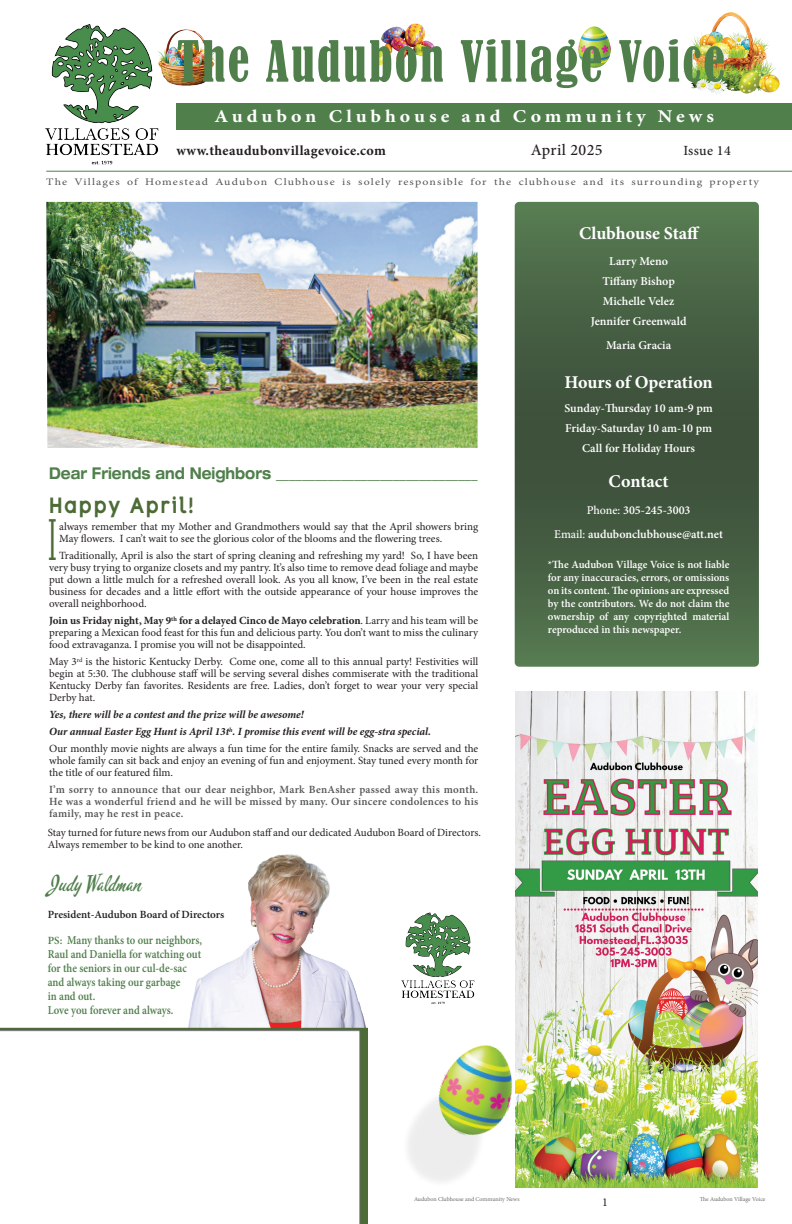
<style>
.page{position:relative;width:792px;height:1224px;background:#fff}
.page>*{position:absolute;margin:0;border:0;box-sizing:border-box;transform-origin:0 0}
.t1{font:300 51.2px "Adequate W01";color:#4c6b37;scale:.8 1}
.t2{font:22px "Mervale Script";color:#507f4c}
.t3{font:700 19.2px "Adequate W01";letter-spacing:.1em;color:#4c6b37;scale:.86 1}
.t4{font:700 18px "Minion Pro";letter-spacing:.195em;color:#fff;scale:1.1 1}
.t5{font:700 18px "Minion Pro";letter-spacing:-.005em;color:#fff}
.t6{font:700 18px "Minion Pro";letter-spacing:.015em;color:#fff}
.t7{font:700 expanded 16.2px "Helvetica Neue LT Std";color:#507f4c;scale:.8 1}
.t8{font:500 16px "Minion Pro";letter-spacing:.025em;color:#231f20}
.t9{font:700 14px "Minion Pro";letter-spacing:.03em;color:#231f20}
.t10{font:500 14px "Minion Pro";letter-spacing:.02em;color:#231f20}
.t11{font:600 12.1px/14px "Minion Pro";color:#507f4c;scale:.88 1}
.t12{font:600 12px "Minion Pro";color:#fff}
.t13{font:12px "Minion Pro";color:#231f20}
.t14{font:11px/12px "Minion Pro";letter-spacing:-.005em;color:#231f20;text-align:justify}
.t15{font:600 11px/13px "Minion Pro";color:#fff;text-align:justify}
.t16{font:600 11px/12px "Minion Pro";letter-spacing:.025em;color:#545555;text-align:justify}
.t17{font:italic 700 11px "Minion Pro";color:#231f20}
.t18{font:600 11px "Minion Pro";letter-spacing:-.005em;color:#231f20}
.t19{font:10px "Minion Pro";letter-spacing:.095em;color:#545555;scale:1.18 1}
.t20{font:6px "Minion Pro";letter-spacing:-.005em;color:#6a6b6b}
.s1{font-weight:700}
.s2{font-size:11px}
.s3{font-weight:500}
</style>
<div class="page">
<img style="left:692px;top:11px;width:87px;height:84px">
<img style="left:580px;top:26px;width:29px;height:13px">
<img style="left:381px;top:23px;width:45px;height:16px">
<img style="left:186px;top:29px;width:18px;height:10px">
<img style="left:45px;top:24px;width:141px;height:141px">
<svg style="left:178px;top:39px;width:546px;height:49px"></svg>
<div style="left:177px;top:103px;width:615px;height:27px;background:#507f4c"></div>
<hr style="left:46px;top:171px;width:746px;height:1px;background:#507f4c">
<svg style="left:515px;top:202px;width:244px;height:465px;background:#476144"></svg>
<img style="left:46px;top:202px;width:432px;height:246px">
<img style="left:185px;top:854px;width:183px;height:174px">
<svg style="left:0;top:1028px;width:367px;height:196px;background:#4d6b38"></svg>
<svg style="left:0;top:1030px;width:360px;height:194px"></svg>
<img style="left:401px;top:912px;width:74px;height:92px">
<img style="left:516px;top:692px;width:242px;height:496px">
<div style="left:401px;top:1087px;width:86px;height:101px;background:#231f20;opacity:.08"></div>
<img style="left:438px;top:1034px;width:89px;height:112px">
<p class="t4" style="left:214px;top:103px;width:456px">Audubon Clubhouse and Community News</p>
<p class="t9" style="left:177px;top:140px;width:211px">www.theaudubonvillagevoice.com</p>
<p class="t8" style="left:531px;top:139px;width:73px">April 2025</p>
<p class="t10" style="left:683px;top:141px;width:49px">Issue 14</p>
<p class="t19" style="left:46px;top:176px;width:605px">The Villages of Homestead Audubon Clubhouse is solely responsible for the clubhouse and its surrounding property</p>
<p class="t7" style="left:49px;top:463px;width:537px">Dear Friends and Neighbors _______________________________</p>
<p class="t3" style="left:49px;top:492px;width:170px">Happy April!</p>
<p class="t1" style="left:46px;top:506px;width:18px">I</p>
<p class="t14" style="left:59px;top:521px;width:421px">always remember that my Mother and Grandmothers would say that the April showers bring<br>May flowers. I can’t wait to see the glorious color of the blooms and the flowering trees.</p>
<p class="t14" style="left:49px;top:550px;width:431px;text-indent:10px">Traditionally, April is also the start of spring cleaning and refreshing my yard! So, I have been very busy trying to organize closets and my pantry. It’s also time to remove dead foliage and maybe put down a little mulch for a refreshed overall look. As you all know, I’ve been in the real estate business for decades and a little effort with the outside appearance of your house improves the overall neighborhood.</p>
<p class="t14" style="left:49px;top:615px;width:431px"><span class="s1">Join us Friday night, May 9</span><sup>th</sup> <span class="s1">for a delayed Cinco de Mayo celebration</span>. Larry and his team will be preparing a Mexican food feast for this fun and delicious party. You don’t want to miss the culinary food extravaganza. I promise you will not be disappointed.</p>
<p class="t14" style="left:49px;top:656px;width:431px">May 3<sup>rd</sup> is the historic Kentucky Derby. Come one, come all to this annual party! Festivities will begin at 5:30. The clubhouse staff will be serving several dishes commiserate with the traditional Kentucky Derby fan favorites. Residents are free. Ladies, don’t forget to wear your very special Derby hat.</p>
<p class="t17" style="left:49px;top:707px;width:256px">Yes, there will be a contest and the prize will be awesome!</p>
<p class="t17" style="left:49px;top:724px;width:384px">Our annual Easter Egg Hunt is April 13t<sup>h</sup>. I promise this event will be egg-stra special.</p>
<p class="t14" style="left:49px;top:743px;width:431px">Our monthly movie nights are always a fun time for the entire family. Snacks are served and the whole family can sit back and enjoy an evening of fun and enjoyment. Stay tuned every month for the title of our featured film.</p>
<p class="t16" style="left:49px;top:784px;width:431px">I’m sorry to announce that our dear neighbor, Mark BenAsher passed away this month.<br>He was a wonderful friend and he will be missed by many. Our sincere condolences to his family, may he rest in peace.</p>
<p class="t14" style="left:48px;top:827px;width:435px">Stay turned for future news from our Audubon staff and our dedicated Audubon Board of Directors.<br>Always remember to be kind to one another.</p>
<p class="t2" style="left:50px;top:870px;width:94px">Judy Waldman</p>
<p class="t18" style="left:48px;top:906px;width:178px">President-Audubon Board of Directors</p>
<p class="t11" style="left:48px;top:933px;width:177px"><span class="s2">PS:</span> Many thanks to our neighbors,<br>Raul and Daniella for watching out for the seniors in our cul-de-sac and always taking our garbage<br>in and out.<br>Love you forever and always.</p>
<p class="t5" style="left:579px;top:220px;width:122px">Clubhouse Staff</p>
<p class="t12" style="left:609px;top:253px;width:60px">Larry Meno</p>
<p class="t12" style="left:602px;top:273px;width:74px">Tiffany Bishop</p>
<p class="t12" style="left:603px;top:293px;width:73px">Michelle Velez</p>
<p class="t12" style="left:591px;top:313px;width:97px">Jennifer Greenwald</p>
<p class="t12" style="left:606px;top:337px;width:67px">Maria Gracia</p>
<p class="t5" style="left:564px;top:369px;width:150px">Hours of Operation</p>
<p class="t12" style="left:564px;top:400px;width:150px">Sunday-Thursday 10 am-9 pm</p>
<p class="t12" style="left:565px;top:420px;width:149px">Friday-Saturday 10 am-10 pm</p>
<p class="t12" style="left:582px;top:440px;width:115px">Call for Holiday Hours</p>
<p class="t6" style="left:609px;top:468px;width:62px">Contact</p>
<p class="t12" style="left:587px;top:501px;width:105px"><span class="s3">Phone:</span> 305-245-3003</p>
<p class="t12" style="left:554px;top:525px;width:170px"><span class="s3">Email:</span> audubonclubhouse@att.net</p>
<p class="t15" style="left:548px;top:557px;width:183px">*The Audubon Village Voice is not liable for any inaccuracies, errors, or omissions on its content. The opinions are expressed by the contributors. We do not claim the ownership of any copyrighted material reproduced in this newspaper.</p>
<p class="t20" style="left:414px;top:1195px;width:107px">Audubon Clubhouse and Community News</p>
<p class="t20" style="left:700px;top:1195px;width:67px">The Audubon Village Voice</p>
<p class="t13" style="left:602px;top:1194px;width:7px">1</p>
</div>
